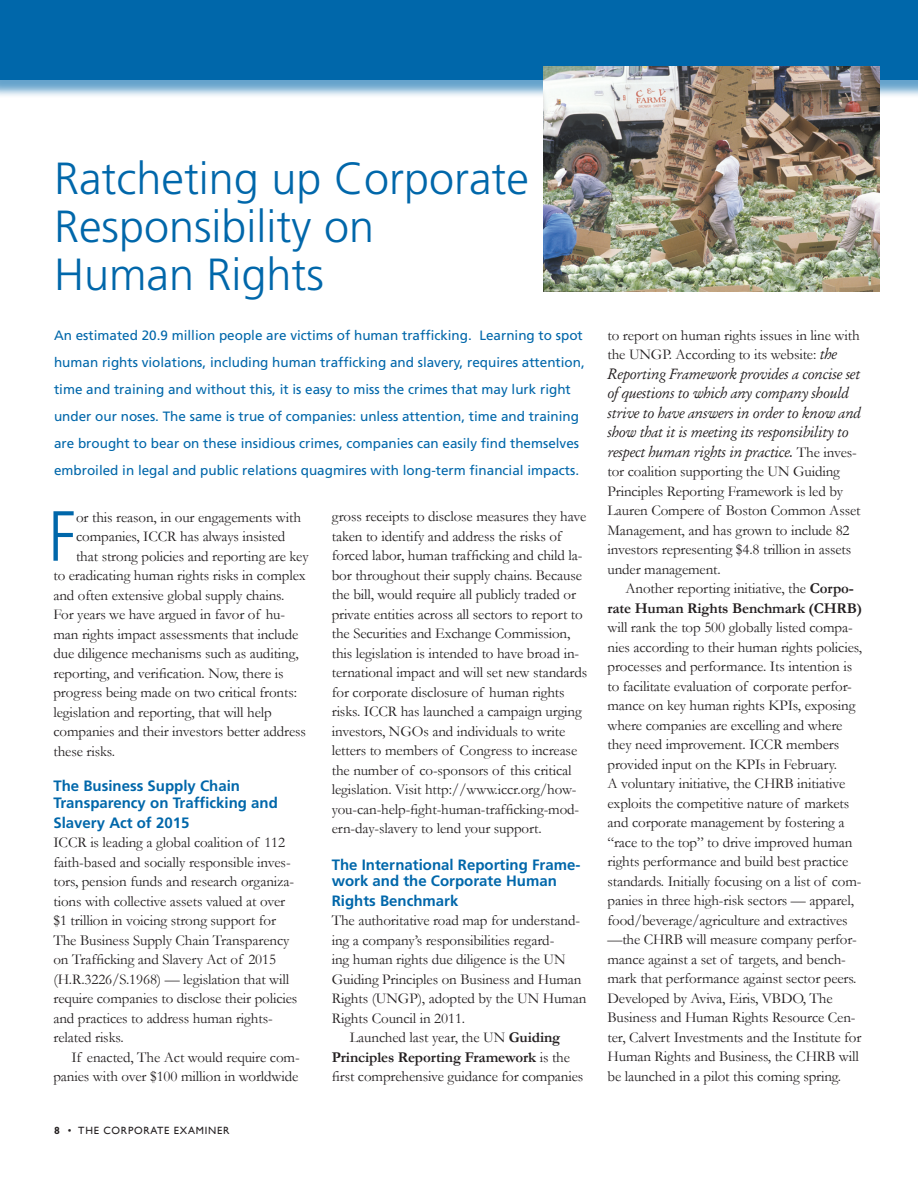
<style>
.page{position:relative;width:918px;height:1188px;background:#fff}
.page>*{position:absolute;margin:0;border:0;box-sizing:border-box;transform-origin:0 0}
.t1{font:300 condensed 70.8px "Frutiger";color:#0067aa}
.t2{font:300 45px/48px "Frutiger";color:#0067aa}
.t3{font:15px/19.5px "Garamond";letter-spacing:-.01em;color:#231f20}
.t4{font:700 15px/16.5px "Frutiger";color:#0067aa}
.t5{font:13.5px/27px "Frutiger";color:#0067aa}
.t6{font:10.5px "Gill Sans";letter-spacing:.07em;color:#231f20}
.s1{font-style:italic}
.s2{font-weight:700}
.s3{font-family:"Gill Sans Std";font-weight:700}
</style>
<div class="page">
<div style="left:0;top:0;width:918px;height:99px;background:#0067aa;opacity:.6"></div>
<div style="left:0;top:0;width:918px;height:80px;background:#0067aa"></div>
<img style="left:543px;top:67px;width:337px;height:225px">
<p class="t2" style="left:54px;top:154px;width:477px">Ratcheting up Corporate<br>Responsibility on<br>Human Rights</p>
<p class="t5" style="left:54px;top:322px;width:532px">An estimated 20.9 million people are victims of human trafficking. Learning to spot human rights violations, including human trafficking and slavery, requires attention, time and training and without this, it is easy to miss the crimes that may lurk right under our noses. The same is true of companies: unless attention, time and training are brought to bear on these insidious crimes, companies can easily find themselves embroiled in legal and public relations quagmires with long-term financial impacts.</p>
<p class="t3" style="left:608px;top:325px;width:255px">to report on human rights issues in line with the UNGP. According to its website: <span class="s1">the Reporting Framework provides a concise set of questions to which any company should strive to have answers in order to know and show that it is meeting its responsibility to respect human rights in practice.</span> The inves&shy;tor coalition supporting the UN Guiding Principles Reporting Framework is led by Lauren Compere of Boston Common Asset Management, and has grown to include 82 investors representing $4.8 trillion in assets under management.</p>
<p class="t3" style="left:608px;top:578px;width:256px;text-indent:18px">Another reporting initiative, the <span class="s2">Corpo&shy;rate Human Rights Benchmark (CHRB) </span>will rank the top 500 globally listed compa&shy;nies according to their human rights policies, processes and performance. Its intention is to facilitate evaluation of corporate perfor&shy;mance on key human rights KPIs, exposing where companies are excelling and where they need improvement. ICCR members provided input on the KPIs in February.</p>
<p class="t3" style="left:608px;top:773px;width:256px">A voluntary initiative, the CHRB initiative exploits the competitive nature of markets and corporate management by fostering a “race to the top” to drive improved human rights performance and build best practice standards. Initially focusing on a list of com&shy;panies in three high-risk sectors — apparel, food/beverage/agriculture and extractives —the CHRB will measure company perfor&shy;mance against a set of targets, and bench&shy;mark that performance against sector peers.<br>Developed by Aviva, Eiris, VBDO, The Business and Human Rights Resource Cen&shy;ter, Calvert Investments and the Institute for Human Rights and Business, the CHRB will be launched in a pilot this coming spring.</p>
<p class="t3" style="left:332px;top:506px;width:257px">gross receipts to disclose measures they have taken to identify and address the risks of forced labor, human trafficking and child la&shy;bor throughout their supply chains. Because the bill, would require all publicly traded or private entities across all sectors to report to the Securities and Exchange Commission, this legislation is intended to have broad in&shy;ternational impact and will set new standards for corporate disclosure of human rights risks. ICCR has launched a campaign urging investors, NGOs and individuals to write letters to members of Congress to increase the number of co-sponsors of this critical legislation. Visit http://www.iccr.org/how&shy;you-can-help-fight-human-trafficking-mod&shy;ern-day-slavery to lend your support.</p>
<p class="t4" style="left:332px;top:856px;width:250px">The International Reporting Frame&shy;work and the Corporate Human</p>
<p class="t4" style="left:332px;top:892px;width:128px">Rights Benchmark</p>
<p class="t3" style="left:332px;top:911px;width:256px">The authoritative road map for understand&shy;ing a company’s responsibilities regard-<br>ing human rights due diligence is the UN Guiding Principles on Business and Human Rights (UNGP), adopted by the UN Human Rights Council in 2011.</p>
<p class="t3" style="left:332px;top:1028px;width:253px;text-indent:18px">Launched last year, the UN <span class="s2">Guiding<br>Principles Reporting Framework</span> is the first comprehensive guidance for companies</p>
<p class="t1" style="left:48px;top:496px;width:30px">F</p>
<p class="t3" style="left:76px;top:507px;width:226px">or this reason, in our engagements with</p>
<p class="t3" style="left:76px;top:527px;width:211px">companies, ICCR has always insisted</p>
<p class="t3" style="left:76px;top:546px;width:234px">that strong policies and reporting are key</p>
<p class="t3" style="left:53px;top:566px;width:254px">to eradicating human rights risks in complex</p>
<p class="t3" style="left:53px;top:585px;width:232px">and often extensive global supply chains.</p>
<p class="t3" style="left:53px;top:605px;width:233px">For years we have argued in favor of hu-</p>
<p class="t3" style="left:53px;top:624px;width:247px">man rights impact assessments that include</p>
<p class="t3" style="left:53px;top:644px;width:247px">due diligence mechanisms such as auditing,</p>
<p class="t3" style="left:53px;top:663px;width:232px">reporting, and verification. Now, there is</p>
<p class="t3" style="left:53px;top:683px;width:245px">progress being made on two critical fronts:</p>
<p class="t3" style="left:53px;top:702px;width:220px">legislation and reporting, that will help</p>
<p class="t3" style="left:53px;top:722px;width:254px">companies and their investors better address</p>
<p class="t3" style="left:53px;top:741px;width:63px">these risks.</p>
<p class="t4" style="left:53px;top:778px;width:226px">The Business Supply Chain<br>Transparency on Trafficking and</p>
<p class="t4" style="left:53px;top:814px;width:137px">Slavery Act of 2015</p>
<p class="t3" style="left:53px;top:832px;width:245px">ICCR is leading a global coalition of 112 faith-based and socially responsible inves&shy;tors, pension funds and research organiza&shy;tions with collective assets valued at over $1 trillion in voicing strong support for The Business Supply Chain Transparency on Trafficking and Slavery Act of 2015 (H.R.3226/S.1968) — legislation that will require companies to disclose their policies and practices to address human rights&shy;related risks.</p>
<p class="t3" style="left:53px;top:1047px;width:248px;text-align:right">If enacted, The Act would require com&shy;panies with over $100 million in worldwide</p>
<p class="t6" style="left:54px;top:1124px;width:177px"><span class="s3">8</span> • THE CORPORATE EXAMINER</p>
</div>
